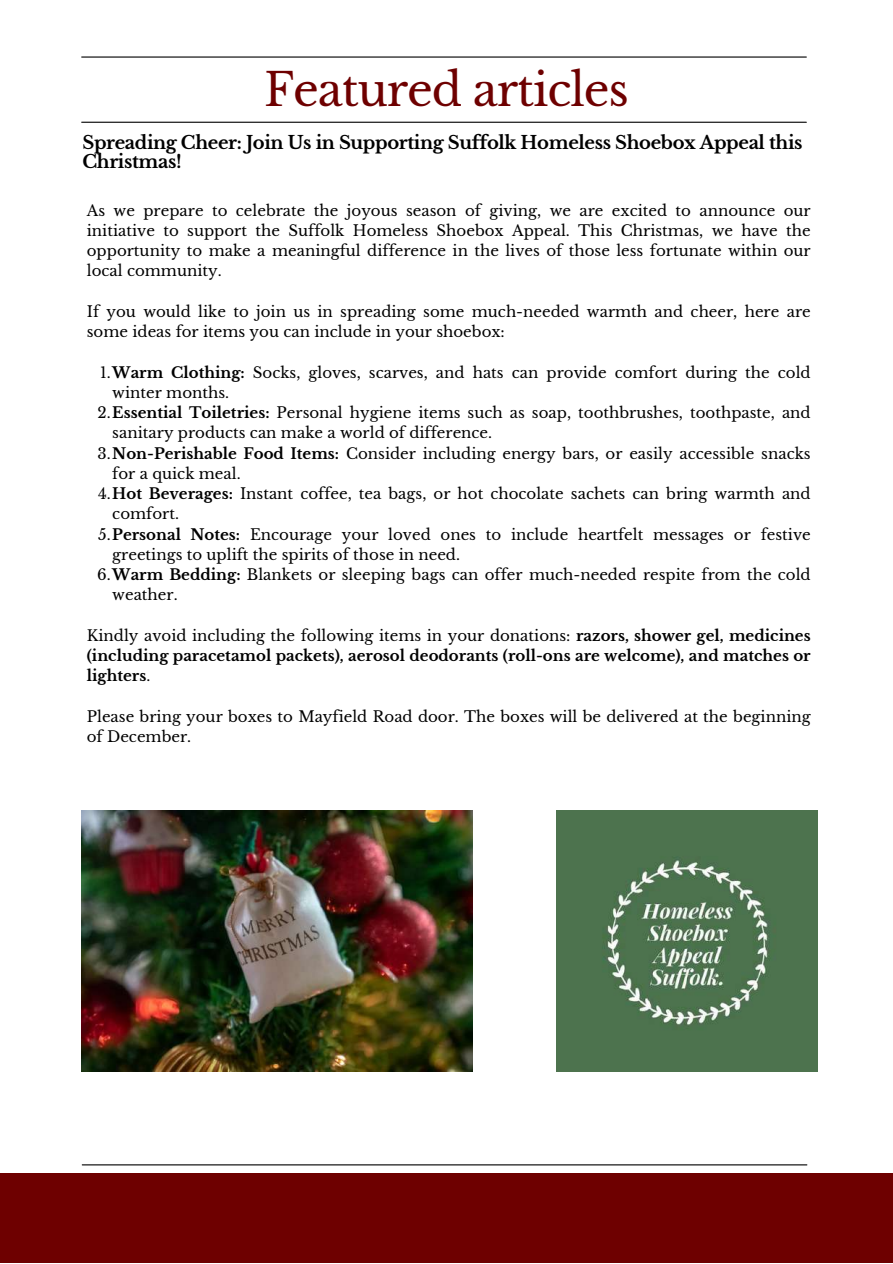
<style>
.page{position:relative;width:893px;height:1264px;background:#fff}
.page>*{position:absolute;margin:0;border:0;box-sizing:border-box;transform-origin:0 0}
.t1{font:45px "Libre Baskerville";letter-spacing:-.025em;color:#6e0000}
.t2{font:700 18px/19px "Libre Baskerville";letter-spacing:-.02em;color:#000}
.t3{font:15px/20.2px "Libre Baskerville";color:#000}
.t4{font:700 15px/20.2px "Libre Baskerville";color:#000;text-align:justify}
.s1{font-weight:700}
.s2{font-weight:400}
</style>
<div class="page">
<hr style="left:82px;top:56px;width:724px;height:2px;background:#000">
<hr style="left:82px;top:1164px;width:724px;height:1px;background:#000">
<hr style="left:82px;top:122px;width:724px;height:1px;background:#000">
<div style="left:0;top:1173px;width:892px;height:89px;background:#6e0000"></div>
<img style="left:81px;top:810px;width:391px;height:261px">
<img style="left:557px;top:810px;width:260px;height:261px">
<h1 class="t1" style="left:264px;top:62px;width:366px">Featured articles</h1>
<p class="t2" style="left:82px;top:133px;width:721px">Spreading Cheer: Join Us in Supporting Suffolk Homeless Shoebox Appeal this<br>Christmas!</p>
<p class="t3" style="left:87px;top:200px;width:725px;text-align:justify">As we prepare to celebrate the joyous season of giving, we are excited to announce our initiative to support the Suffolk Homeless Shoebox Appeal. This Christmas, we have the opportunity to make a meaningful difference in the lives of those less fortunate within our local community.</p>
<p class="t3" style="left:87px;top:301px;width:725px">If you would like to join us in spreading some much-needed warmth and cheer, here are some ideas for items you can include in your shoebox:</p>
<p class="t3" style="left:100px;top:362px;width:712px">1.<span class="s1">Warm Clothing:</span> Socks, gloves, scarves, and hats can provide comfort during the cold</p>
<p class="t3" style="left:112px;top:382px;width:118px">winter months.</p>
<p class="t3" style="left:98px;top:403px;width:714px">2.<span class="s1">Essential Toiletries:</span> Personal hygiene items such as soap, toothbrushes, toothpaste, and</p>
<p class="t3" style="left:112px;top:423px;width:381px">sanitary products can make a world of difference.</p>
<p class="t3" style="left:98px;top:443px;width:714px">3.<span class="s1">Non-Perishable Food Items:</span> Consider including energy bars, or easily accessible snacks</p>
<p class="t3" style="left:112px;top:463px;width:130px">for a quick meal.</p>
<p class="t3" style="left:98px;top:483px;width:714px">4.<span class="s1">Hot Beverages:</span> Instant coffee, tea bags, or hot chocolate sachets can bring warmth and</p>
<p class="t3" style="left:112px;top:504px;width:68px">comfort.</p>
<p class="t3" style="left:98px;top:524px;width:713px">5.<span class="s1">Personal Notes:</span> Encourage your loved ones to include heartfelt messages or festive</p>
<p class="t3" style="left:112px;top:544px;width:349px">greetings to uplift the spirits of those in need.</p>
<p class="t3" style="left:97px;top:564px;width:715px">6.<span class="s1">Warm Bedding:</span> Blankets or sleeping bags can offer much-needed respite from the cold</p>
<p class="t3" style="left:112px;top:585px;width:67px">weather.</p>
<p class="t4" style="left:87px;top:625px;width:725px"><span class="s2">Kindly avoid including the following items in your donations:</span> razors, shower gel, medicines (including paracetamol packets), aerosol deodorants (roll-ons are welcome), and matches or lighters<span class="s2">.</span></p>
<p class="t3" style="left:87px;top:706px;width:725px">Please bring your boxes to Mayfield Road door. The boxes will be delivered at the beginning of December.</p>
</div>
